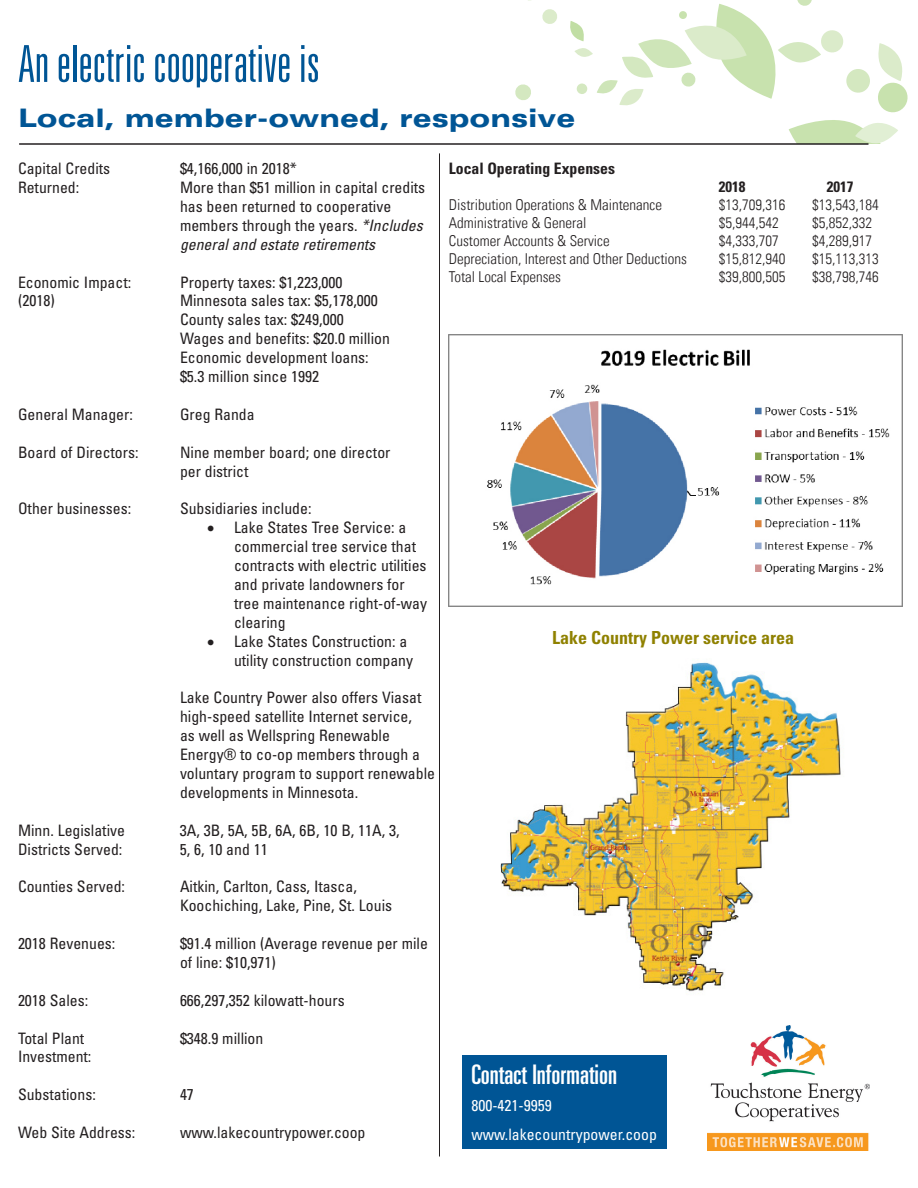
<style>
.page{position:relative;width:918px;height:1188px;background:#fff}
.page>*{position:absolute;margin:0;border:0;box-sizing:border-box;transform-origin:0 0}
.t1{font:300 ultra-condensed 51px "Univers LT Std";color:#005595}
.Subheads_Univers{font:ultra-condensed 27px "Univers LT Std";color:#fff}
.t2{font:900 expanded 25.5px "Univers LT Std";color:#005595}
.t3{font:700 condensed 18px "Univers LT Std";color:#8f8100}
.Body_Text_2{font:condensed 15.75px/18.9px "Univers LT Std";color:#231f20}
.Bodycopy{font:condensed 15.75px "Univers LT Std";color:#fff}
.t4{font:700 condensed 15.75px "Univers LT Std";color:#231f20}
.t5{font:300 condensed 15px "Univers LT Std";color:#231f20}
.t6{font:700 condensed 15px "Univers LT Std";color:#231f20}
.s1{font-style:italic}
</style>
<div class="page">
<img style="left:500px;top:662px;width:341px;height:330px">
<hr style="left:439px;top:153px;width:1px;height:1003px;background:#231f20">
<svg style="left:515px;top:84px;width:16px;height:16px"></svg>
<svg style="left:542px;top:9px;width:15px;height:15px"></svg>
<svg style="left:570px;top:0;width:338px;height:144px"></svg>
<hr style="left:19px;top:143px;width:849px;height:2px;background:#231f20">
<div style="left:462px;top:1056px;width:205px;height:93px;background:#005595"></div>
<img style="left:708px;top:1025px;width:161px;height:125px">
<img style="left:448px;top:335px;width:454px;height:271px">
<p class="t1" style="left:18px;top:37px;width:303px">An electric cooperative is</p>
<p class="t2" style="left:18px;top:103px;width:559px">Local, member-owned, responsive</p>
<p class="Body_Text_2" style="left:18px;top:159px;width:94px">Capital Credits</p>
<p class="Body_Text_2" style="left:180px;top:159px;width:118px">$4,166,000 in 2018*</p>
<p class="Body_Text_2" style="left:18px;top:178px;width:63px">Returned:</p>
<p class="Body_Text_2" style="left:180px;top:178px;width:247px">More than $51 million in capital credits has been returned to cooperative members through the years. <span class="s1">*Includes general and estate retirements</span></p>
<p class="Body_Text_2" style="left:18px;top:272px;width:115px">Economic Impact:</p>
<p class="Body_Text_2" style="left:180px;top:272px;width:164px">Property taxes: $1,223,000</p>
<p class="Body_Text_2" style="left:18px;top:291px;width:38px">(2018)</p>
<p class="Body_Text_2" style="left:180px;top:291px;width:199px">Minnesota sales tax: $5,178,000</p>
<p class="Body_Text_2" style="left:180px;top:310px;width:165px">County sales tax: $249,000</p>
<p class="Body_Text_2" style="left:180px;top:329px;width:211px">Wages and benefits: $20.0 million</p>
<p class="Body_Text_2" style="left:180px;top:348px;width:190px">Economic development loans:</p>
<p class="Body_Text_2" style="left:180px;top:367px;width:141px">$5.3 million since 1992</p>
<p class="Body_Text_2" style="left:18px;top:405px;width:116px">General Manager:</p>
<p class="Body_Text_2" style="left:180px;top:405px;width:76px">Greg Randa</p>
<p class="Body_Text_2" style="left:18px;top:442px;width:122px">Board of Directors:</p>
<p class="Body_Text_2" style="left:180px;top:442px;width:212px">Nine member board; one director per district</p>
<p class="Body_Text_2" style="left:18px;top:499px;width:115px">Other businesses:</p>
<p class="Body_Text_2" style="left:180px;top:499px;width:133px">Subsidiaries include:</p>
<p class="Body_Text_2" style="left:234px;top:518px;width:195px;text-indent:-27px">• Lake States Tree Service: a commercial tree service that contracts with electric utilities and private landowners for tree maintenance right-of-way clearing</p>
<p class="Body_Text_2" style="left:234px;top:631px;width:181px;text-indent:-27px">• Lake States Construction: a utility construction company</p>
<p class="Body_Text_2" style="left:180px;top:688px;width:257px">Lake Country Power also offers Viasat high-speed satellite Internet service,<br>as well as Wellspring Renewable Energy® to co-op members through a voluntary program to support renewable developments in Minnesota.</p>
<p class="Body_Text_2" style="left:18px;top:820px;width:109px">Minn. Legislative</p>
<p class="Body_Text_2" style="left:18px;top:839px;width:106px">Districts Served:</p>
<p class="Body_Text_2" style="left:18px;top:877px;width:109px">Counties Served:</p>
<p class="Body_Text_2" style="left:180px;top:877px;width:214px">Aitkin, Carlton, Cass, Itasca,<br>Koochiching, Lake, Pine, St. Louis</p>
<p class="Body_Text_2" style="left:18px;top:934px;width:99px">2018 Revenues:</p>
<p class="Body_Text_2" style="left:180px;top:934px;width:249px">$91.4 million (Average revenue per mile of line: $10,971)</p>
<p class="Body_Text_2" style="left:18px;top:990px;width:72px">2018 Sales:</p>
<p class="Body_Text_2" style="left:180px;top:990px;width:166px">666,297,352 kilowatt-hours</p>
<p class="Body_Text_2" style="left:18px;top:1028px;width:68px">Total Plant</p>
<p class="Body_Text_2" style="left:180px;top:1028px;width:85px">$348.9 million</p>
<p class="Body_Text_2" style="left:18px;top:1047px;width:75px">Investment:</p>
<p class="Body_Text_2" style="left:18px;top:1085px;width:79px">Substations:</p>
<p class="Body_Text_2" style="left:180px;top:1085px;width:15px">47</p>
<p class="Body_Text_2" style="left:18px;top:1123px;width:119px">Web Site Address:</p>
<p class="Body_Text_2" style="left:180px;top:1123px;width:187px">www.lakecountrypower.coop</p>
<p class="t4" style="left:449px;top:159px;width:168px">Local Operating Expenses</p>
<p class="t6" style="left:719px;top:178px;width:28px">2018</p>
<p class="t6" style="left:827px;top:178px;width:28px">2017</p>
<p class="t5" style="left:449px;top:196px;width:215px">Distribution Operations &amp; Maintenance</p>
<p class="t5" style="left:719px;top:196px;width:68px">$13,709,316</p>
<p class="t5" style="left:812px;top:196px;width:68px">$13,543,184</p>
<p class="t5" style="left:449px;top:214px;width:139px">Administrative &amp; General</p>
<p class="t5" style="left:719px;top:214px;width:61px">$5,944,542</p>
<p class="t5" style="left:812px;top:214px;width:61px">$5,852,332</p>
<p class="t5" style="left:449px;top:232px;width:162px">Customer Accounts &amp; Service</p>
<p class="t5" style="left:719px;top:232px;width:61px">$4,333,707</p>
<p class="t5" style="left:812px;top:232px;width:61px">$4,289,917</p>
<p class="t5" style="left:449px;top:250px;width:240px">Depreciation, Interest and Other Deductions</p>
<p class="t5" style="left:719px;top:250px;width:68px">$15,812,940</p>
<p class="t5" style="left:812px;top:250px;width:68px">$15,113,313</p>
<p class="t5" style="left:449px;top:268px;width:114px">Total Local Expenses</p>
<p class="t5" style="left:719px;top:268px;width:68px">$39,800,505</p>
<p class="t5" style="left:812px;top:268px;width:68px">$38,798,746</p>
<p class="t3" style="left:552px;top:627px;width:243px">Lake Country Power service area</p>
<p class="Body_Text_2" style="left:180px;top:821px;width:221px">3A, 3B, 5A, 5B, 6A, 6B, 10 B, 11A, 3,<br>5, 6, 10 and 11</p>
<p class="Subheads_Univers" style="left:471px;top:1059px;width:147px">Contact Information</p>
<p class="Bodycopy" style="left:471px;top:1096px;width:82px">800-421-9959</p>
<p class="Bodycopy" style="left:471px;top:1124px;width:187px">www.lakecountrypower.coop</p>
</div>
